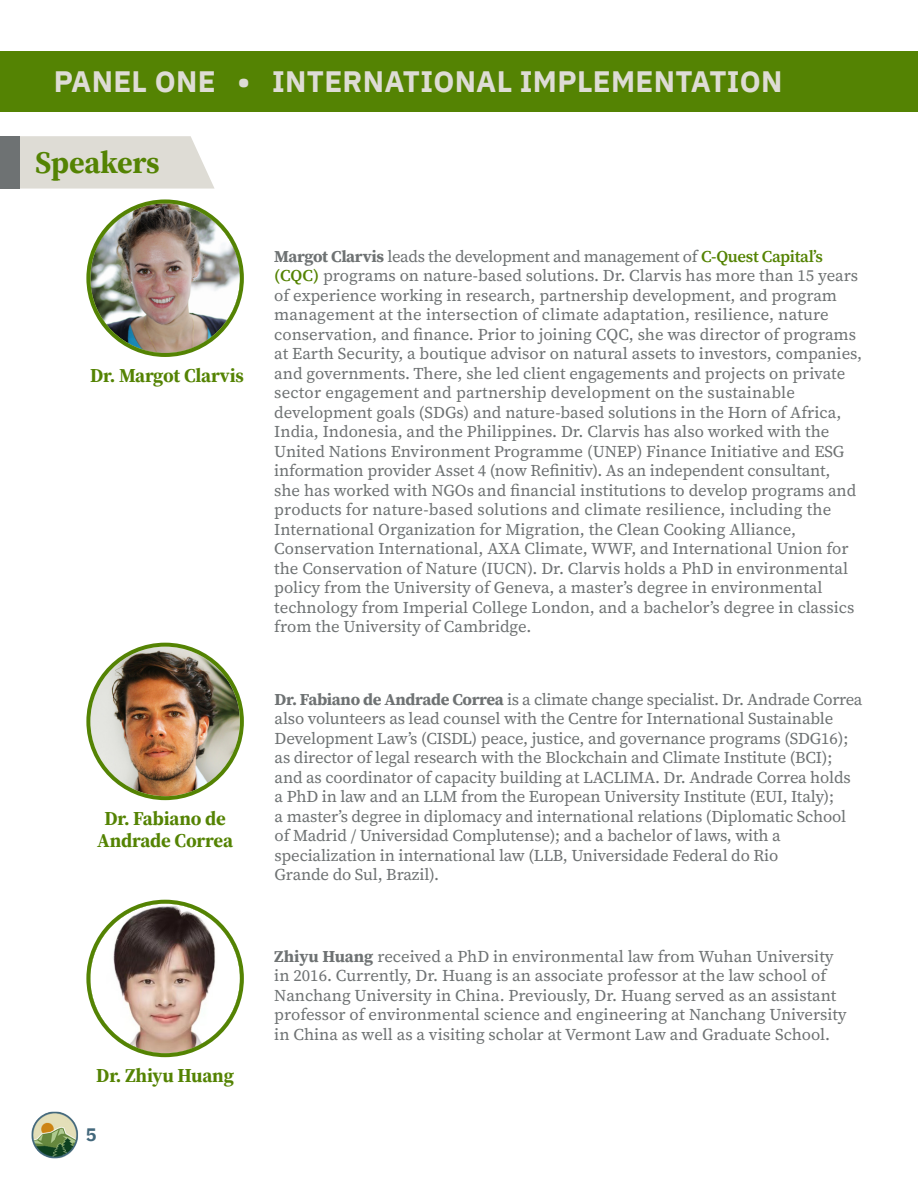
<style>
.page{position:relative;width:918px;height:1188px;background:#fff}
.page>*{position:absolute;margin:0;border:0;box-sizing:border-box;transform-origin:0 0}
.t1{font:700 31.35px "Source Serif 436 pt";letter-spacing:-.01em;color:#548303}
.t2{font:700 29.4px "IBM Plex Sans";letter-spacing:.01em;color:#dedcd5}
.t3{font:700 19.5px/22.5px "Source Serif 436 pt";letter-spacing:-.01em;color:#548303;text-align:center}
.t4{font:700 18px "IBM Plex Sans";color:#43687c}
.t5{font:16.5px/19.5px "Source Serif 418 pt";color:#6e7273}
.s1{font-weight:700}
.s2{font-weight:600;color:#548303}
</style>
<div class="page">
<svg style="left:91px;top:904px;width:149px;height:149px"></svg>
<div style="left:86px;top:900px;width:158px;height:157px;border:4px solid #548303;border-radius:50%"></div>
<img style="left:90px;top:647px;width:150px;height:149px;border-radius:75px">
<div style="left:86px;top:643px;width:158px;height:157px;border:4px solid #548303;border-radius:50%"></div>
<img style="left:90px;top:204px;width:150px;height:149px">
<div style="left:86px;top:199px;width:158px;height:158px;border:4px solid #548303;border-radius:50%"></div>
<svg style="left:20px;top:136px;width:195px;height:53px;background:#e0ded8"></svg>
<div style="left:0;top:136px;width:20px;height:53px;background:#6e7273"></div>
<div style="left:0;top:52px;width:918px;height:60px;background:#548303"></div>
<img style="left:31px;top:1111px;width:47px;height:48px">
<h2 class="t2" style="left:54px;top:58px;width:730px">PANEL ONE • INTERNATIONAL IMPLEMENTATION</h2>
<h1 class="t1" style="left:35px;top:141px;width:126px">Speakers</h1>
<p class="t3" style="left:90px;top:364px;width:155px">Dr. Margot Clarvis</p>
<p class="t3" style="left:97px;top:807px;width:137px">Dr. Fabiano de<br>Andrade Correa</p>
<p class="t3" style="left:96px;top:1064px;width:139px">Dr. Zhiyu Huang</p>
<p class="t4" style="left:86px;top:1120px;width:12px">5</p>
<p class="t5" style="left:274px;top:246px;width:589px"><span class="s1">Margot Clarvis</span> leads the development and management of <span class="s2">C-Quest Capital’s (CQC)</span> programs on nature-based solutions. Dr. Clarvis has more than 15 years of experience working in research, partnership development, and program management at the intersection of climate adaptation, resilience, nature conservation, and finance. Prior to joining CQC, she was director of programs at Earth Security, a boutique advisor on natural assets to investors, companies, and governments. There, she led client engagements and projects on private sector engagement and partnership development on the sustainable development goals (SDGs) and nature-based solutions in the Horn of Africa, India, Indonesia, and the Philippines. Dr. Clarvis has also worked with the United Nations Environment Programme (UNEP) Finance Initiative and ESG information provider Asset 4 (now Refinitiv). As an independent consultant,<br>she has worked with NGOs and financial institutions to develop programs and products for nature-based solutions and climate resilience, including the International Organization for Migration, the Clean Cooking Alliance, Conservation International, AXA Climate, WWF, and International Union for the Conservation of Nature (IUCN). Dr. Clarvis holds a PhD in environmental policy from the University of Geneva, a master’s degree in environmental technology from Imperial College London, and a bachelor’s degree in classics from the University of Cambridge.</p>
<p class="t5" style="left:275px;top:689px;width:589px"><span class="s1">Dr. Fabiano de Andrade Correa</span> is a climate change specialist. Dr. Andrade Correa also volunteers as lead counsel with the Centre for International Sustainable Development Law’s (CISDL) peace, justice, and governance programs (SDG16); as director of legal research with the Blockchain and Climate Institute (BCI); and as coordinator of capacity building at LACLIMA. Dr. Andrade Correa holds a PhD in law and an LLM from the European University Institute (EUI, Italy);<br>a master’s degree in diplomacy and international relations (Diplomatic School of Madrid / Universidad Complutense); and a bachelor of laws, with a specialization in international law (LLB, Universidade Federal do Rio<br>Grande do Sul, Brazil).</p>
<p class="t5" style="left:274px;top:946px;width:574px"><span class="s1">Zhiyu Huang</span> received a PhD in environmental law from Wuhan University in 2016. Currently, Dr. Huang is an associate professor at the law school of Nanchang University in China. Previously, Dr. Huang served as an assistant professor of environmental science and engineering at Nanchang University in China as well as a visiting scholar at Vermont Law and Graduate School.</p>
</div>
